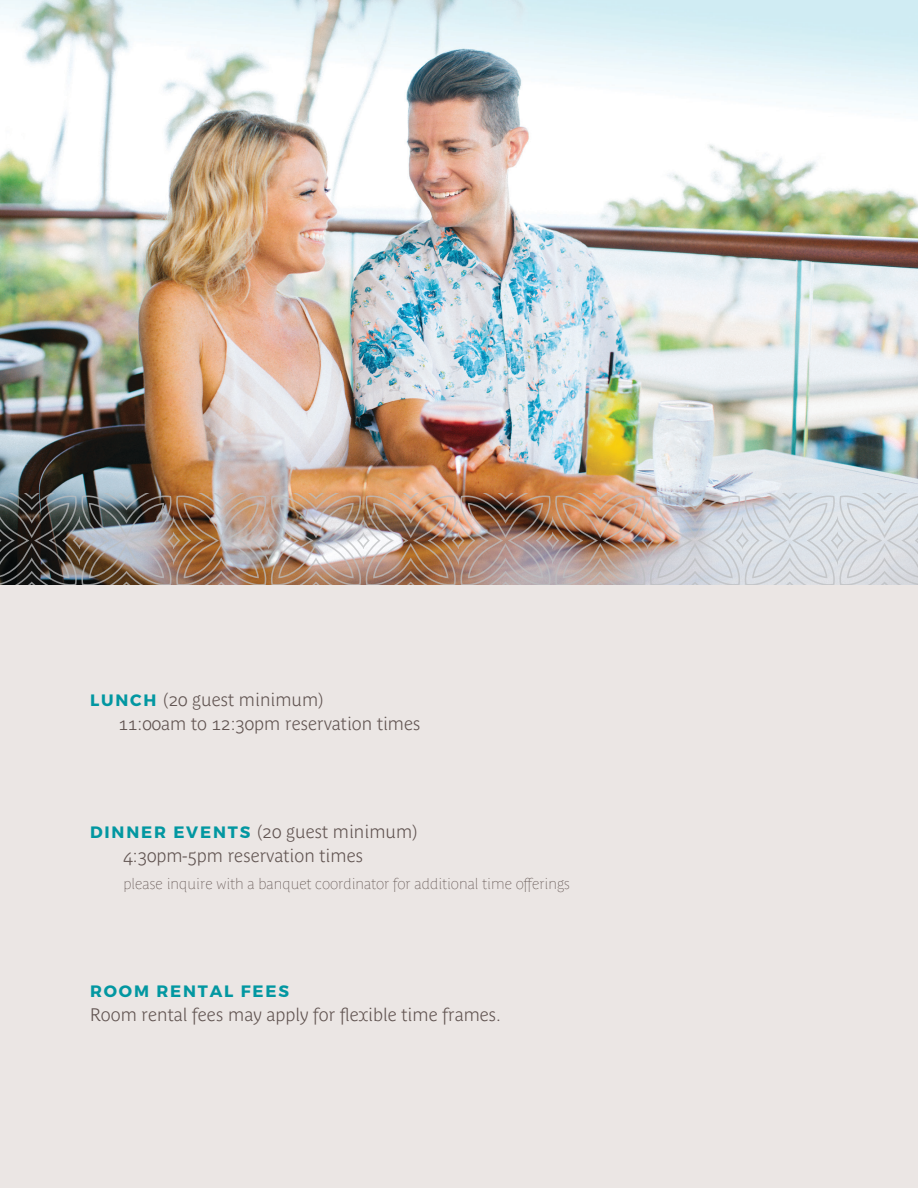
<style>
.page{position:relative;width:918px;height:1188px;background:#ebe6e4}
.page>*{position:absolute;margin:0;border:0;box-sizing:border-box;transform-origin:0 0}
.t1{font:700 18px/24px "Parisine Plus Std Clair";color:#605350}
.t2{font:700 16.5px "Montserrat";letter-spacing:.11em;color:#0297a1}
.t3{font:15px "Parisine Plus Std Clair";color:#605350}
.s1{font-family:"Montserrat";font-size:16.5px;color:#0297a1}
</style>
<div class="page">
<img style="left:0;top:0;width:918px;height:493px">
<img style="left:0;top:493px;width:918px;height:91px">
<p class="t1" style="left:90px;top:688px;width:235px"><span class="s1">LUNCH</span> (20 guest minimum)</p>
<p class="t1" style="left:119px;top:712px;width:303px">11:00am to 12:30pm reservation times</p>
<p class="t1" style="left:124px;top:820px;width:295px;text-indent:-33px"><span class="s1">DINNER EVENTS</span> (20 guest minimum)<br>4:30pm-5pm reservation times</p>
<p class="t3" style="left:124px;top:875px;width:448px">please inquire with a banquet coordinator for additional time offerings</p>
<p class="t2" style="left:90px;top:981px;width:200px">ROOM RENTAL FEES</p>
<p class="t1" style="left:90px;top:1003px;width:413px">Room rental fees may apply for flexible time frames.</p>
</div>
